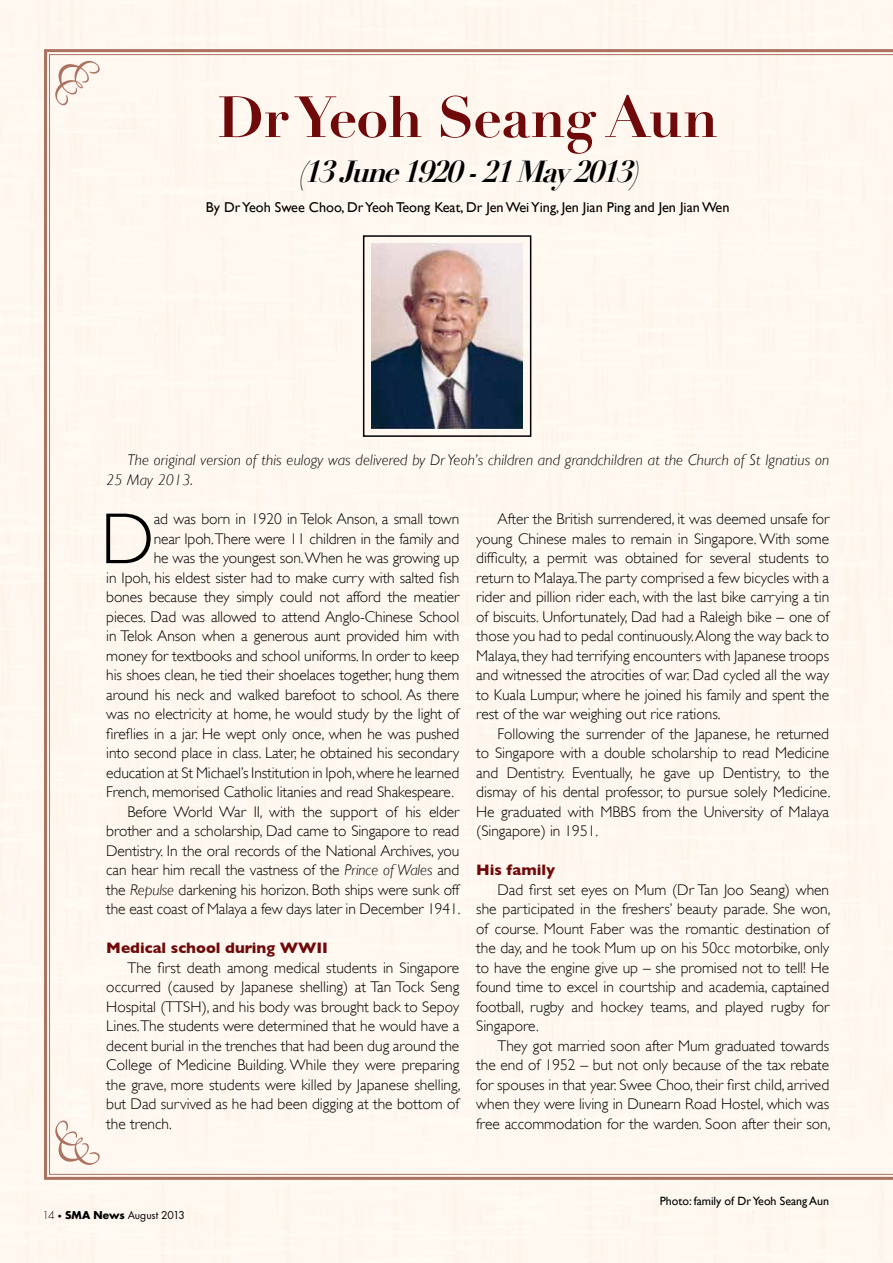
<style>
.page{position:relative;width:893px;height:1263px;background:#fff}
.page>*{position:absolute;margin:0;border:0;box-sizing:border-box;transform-origin:0 0}
.t1{font:300 72.6px "Gill Sans";color:#000}
.t2{font:57px "Didot LH Bold Os F";letter-spacing:-.015em;color:#70090a}
.t3{font:italic 700 30px "Didot LH";color:#000}
.t4{font:300 15.45px/19.5px "Gill Sans";letter-spacing:-.01em;color:#000;text-align:justify}
.t5{font:italic 300 15.45px/19.5px "Gill Sans";letter-spacing:.01em;color:#000}
.t6{font:700 15.45px "Gill Sans";color:#70090a}
.t7{font:14.25px "Gill Sans";color:#000}
.t8{font:12px "Gill Sans";letter-spacing:-.005em;color:#000}
.t9{font:10.5px "Futura";letter-spacing:-.01em;color:#000}
.s1{font-style:italic}
.s2{font-weight:300}
.s3{font-weight:300;font-size:7.5px}
.s4{font-weight:700}
</style>
<div class="page">
<div style="left:49px;top:54px;width:844px;height:1121px;background:#fef8f0"></div>
<svg style="left:55px;top:61px;width:45px;height:44px"></svg>
<svg style="left:55px;top:1120px;width:45px;height:45px"></svg>
<h2 class="t2" style="left:217px;top:82px;width:502px">Dr Yeoh Seang Aun</h2>
<h3 class="t3" style="left:298px;top:153px;width:352px">(13June1920-21May 2013)</h3>
<p class="t7" style="left:206px;top:199px;width:525px">By Dr Yeoh Swee Choo, Dr Yeoh Teong Keat, Dr Jen Wei Ying, Jen Jian Ping and Jen Jian Wen</p>
<p class="t5" style="left:106px;top:450px;width:724px;text-indent:21px">The original version of this eulogy was delivered by Dr Yeoh’s children and grandchildren at the Church of St Ignatius on<br>25 May 2013.</p>
<h1 class="t1" style="left:101px;top:497px;width:55px">D</h1>
<p class="t4" style="left:154px;top:509px;width:307px">ad was born in 1920 in Telok Anson, a small town</p>
<p class="t4" style="left:154px;top:529px;width:307px">near Ipoh. There were 11 children in the family and</p>
<p class="t4" style="left:154px;top:548px;width:307px">he was the youngest son. When he was growing up</p>
<p class="t4" style="left:106px;top:568px;width:354px">in Ipoh, his eldest sister had to make curry with salted fish</p>
<p class="t4" style="left:106px;top:587px;width:354px">bones because they simply could not afford the meatier</p>
<p class="t4" style="left:106px;top:607px;width:354px">pieces. Dad was allowed to attend Anglo-Chinese School</p>
<p class="t4" style="left:106px;top:626px;width:354px">in Telok Anson when a generous aunt provided him with</p>
<p class="t4" style="left:106px;top:646px;width:354px">money for textbooks and school uniforms. In order to keep</p>
<p class="t4" style="left:106px;top:665px;width:354px">his shoes clean, he tied their shoelaces together, hung them</p>
<p class="t4" style="left:106px;top:685px;width:354px">around his neck and walked barefoot to school. As there</p>
<p class="t4" style="left:106px;top:704px;width:354px">was no electricity at home, he would study by the light of</p>
<p class="t4" style="left:106px;top:724px;width:354px">fireflies in a jar. He wept only once, when he was pushed</p>
<p class="t4" style="left:106px;top:743px;width:354px">into second place in class. Later, he obtained his secondary</p>
<p class="t4" style="left:106px;top:763px;width:354px">education at St Michael’s Institution in Ipoh, where he learned</p>
<p class="t4" style="left:106px;top:782px;width:349px">French, memorised Catholic litanies and read Shakespeare.</p>
<p class="t4" style="left:128px;top:802px;width:333px">Before World War II, with the support of his elder</p>
<p class="t4" style="left:106px;top:821px;width:354px">brother and a scholarship, Dad came to Singapore to read</p>
<p class="t4" style="left:106px;top:841px;width:354px">Dentistry. In the oral records of the National Archives, you</p>
<p class="t4" style="left:106px;top:860px;width:354px">can hear him recall the vastness of the <span class="s1">Prince of Wales</span> and</p>
<p class="t4" style="left:106px;top:880px;width:354px">the <span class="s1">Repulse</span> darkening his horizon. Both ships were sunk off</p>
<p class="t4" style="left:106px;top:899px;width:356px">the east coast of Malaya a few days later in December 1941.</p>
<p class="t6" style="left:106px;top:939px;width:223px">Medical school during WWII</p>
<p class="t4" style="left:106px;top:958px;width:356px;text-indent:21px">The first death among medical students in Singapore occurred (caused by Japanese shelling) at Tan Tock Seng Hospital (TTSH), and his body was brought back to Sepoy Lines.The students were determined that he would have a decent burial in the trenches that had been dug around the College of Medicine Building. While they were preparing the grave, more students were killed by Japanese shelling, but Dad survived as he had been digging at the bottom of the trench.</p>
<p class="t4" style="left:476px;top:509px;width:354px;text-indent:21px">After the British surrendered, it was deemed unsafe for young Chinese males to remain in Singapore. With some difficulty, a permit was obtained for several students to return to Malaya.The party comprised a few bicycles with a rider and pillion rider each, with the last bike carrying a tin of biscuits. Unfortunately, Dad had a Raleigh bike – one of those you had to pedal continuously. Along the way back to Malaya, they had terrifying encounters with Japanese troops and witnessed the atrocities of war. Dad cycled all the way to Kuala Lumpur, where he joined his family and spent the rest of the war weighing out rice rations.</p>
<p class="t4" style="left:476px;top:724px;width:356px;text-indent:21px">Following the surrender of the Japanese, he returned to Singapore with a double scholarship to read Medicine and Dentistry. Eventually, he gave up Dentistry, to the dismay of his dental professor, to pursue solely Medicine.<br>He graduated with MBBS from the University of Malaya (Singapore) in 1951.</p>
<p class="t6" style="left:476px;top:861px;width:80px">His family</p>
<p class="t4" style="left:476px;top:880px;width:356px;text-indent:21px">Dad first set eyes on Mum (Dr Tan Joo Seang) when she participated in the freshers’ beauty parade. She won, of course. Mount Faber was the romantic destination of the day, and he took Mum up on his 50cc motorbike, only to have the engine give up – she promised not to tell! He found time to excel in courtship and academia, captained football, rugby and hockey teams, and played rugby for Singapore.</p>
<p class="t4" style="left:476px;top:1036px;width:356px;text-indent:21px">They got married soon after Mum graduated towards the end of 1952 – but not only because of the tax rebate for spouses in that year. Swee Choo, their first child, arrived when they were living in Dunearn Road Hostel, which was free accommodation for the warden. Soon after their son,</p>
<p class="t9" style="left:43px;top:1208px;width:144px"><span class="s2">14</span> <span class="s3">•</span> <span class="s4">SMA News</span> August 2013</p>
<p class="t8" style="left:660px;top:1194px;width:171px">Photo: family of Dr Yeoh Seang Aun</p>
</div>
